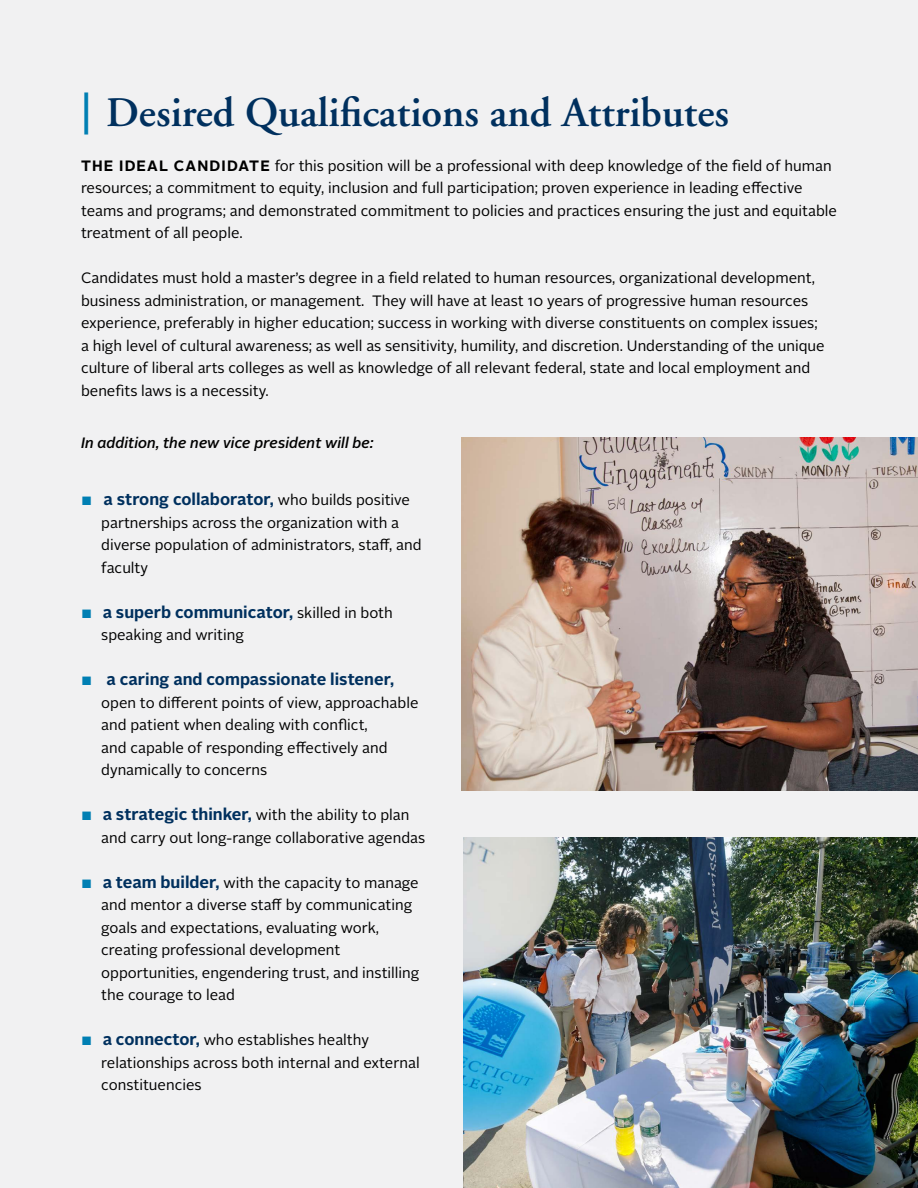
<style>
.page{position:relative;width:918px;height:1188px;background:#f1f1f2}
.page>*{position:absolute;margin:0;border:0;box-sizing:border-box;transform-origin:0 0}
.t1{font:600 42px "Adobe Garamond";color:#00305e}
.t2{font:700 16.5px "Alright Sans";color:#00305e}
.t3{font:15px/22.5px "Alright Sans";color:#000}
.t4{font:italic 500 15px "Alright Sans";color:#000}
.s1{font-weight:700;color:#007fb3}
.s2{font-weight:700}
.s3{font-weight:500;font-style:italic;font-size:12px;color:#007fb3}
.s4{font-weight:400;font-size:15px;color:#000}
.s5{font-weight:700;font-size:16.5px;color:#00305e}
</style>
<div class="page">
<img style="left:462px;top:438px;width:456px;height:352px">
<img style="left:463px;top:838px;width:455px;height:350px">
<h1 class="t1" style="left:81px;top:89px;width:650px"><span class="s1">|</span> Desired Qualifications and Attributes</h1>
<p class="t3" style="left:81px;top:155px;width:758px"><span class="s2">THE IDEAL CANDIDATE</span> for this position will be a professional with deep knowledge of the field of human resources; a commitment to equity, inclusion and full participation; proven experience in leading effective teams and programs; and demonstrated commitment to policies and practices ensuring the just and equitable treatment of all people.</p>
<p class="t3" style="left:81px;top:267px;width:745px">Candidates must hold a master’s degree in a field related to human resources, organizational development, business administration, or management. They will have at least 10 years of progressive human resources experience, preferably in higher education; success in working with diverse constituents on complex issues; a high level of cultural awareness; as well as sensitivity, humility, and discretion. Understanding of the unique culture of liberal arts colleges as well as knowledge of all relevant federal, state and local employment and benefits laws is a necessity.</p>
<p class="t4" style="left:81px;top:433px;width:294px">In addition, the new vice president will be:</p>
<p class="t2" style="left:81px;top:488px;width:331px"><span class="s3">■</span> a strong collaborator, <span class="s4">who builds positive</span></p>
<p class="t3" style="left:101px;top:512px;width:322px">partnerships across the organization with a diverse population of administrators, staff, and faculty</p>
<p class="t2" style="left:81px;top:600px;width:313px"><span class="s3">■</span> a superb communicator, <span class="s4">skilled in both</span></p>
<p class="t3" style="left:101px;top:624px;width:144px">speaking and writing</p>
<p class="t2" style="left:81px;top:668px;width:315px"><span class="s3">■</span> a caring and compassionate listener,</p>
<p class="t3" style="left:101px;top:692px;width:319px">open to different points of view, approachable and patient when dealing with conflict,<br>and capable of responding effectively and dynamically to concerns</p>
<p class="t3" style="left:101px;top:804px;width:325px;text-indent:-20px"><span class="s3">■</span> <span class="s5">a strategic thinker,</span> with the ability to plan and carry out long-range collaborative agendas</p>
<p class="t3" style="left:101px;top:872px;width:320px;text-indent:-20px"><span class="s3">■</span> <span class="s5">a team builder,</span> with the capacity to manage and mentor a diverse staff by communicating goals and expectations, evaluating work, creating professional development opportunities, engendering trust, and instilling the courage to lead</p>
<p class="t3" style="left:101px;top:1029px;width:320px;text-indent:-20px"><span class="s3">■</span> <span class="s5">a connector,</span> who establishes healthy relationships across both internal and external constituencies</p>
</div>
